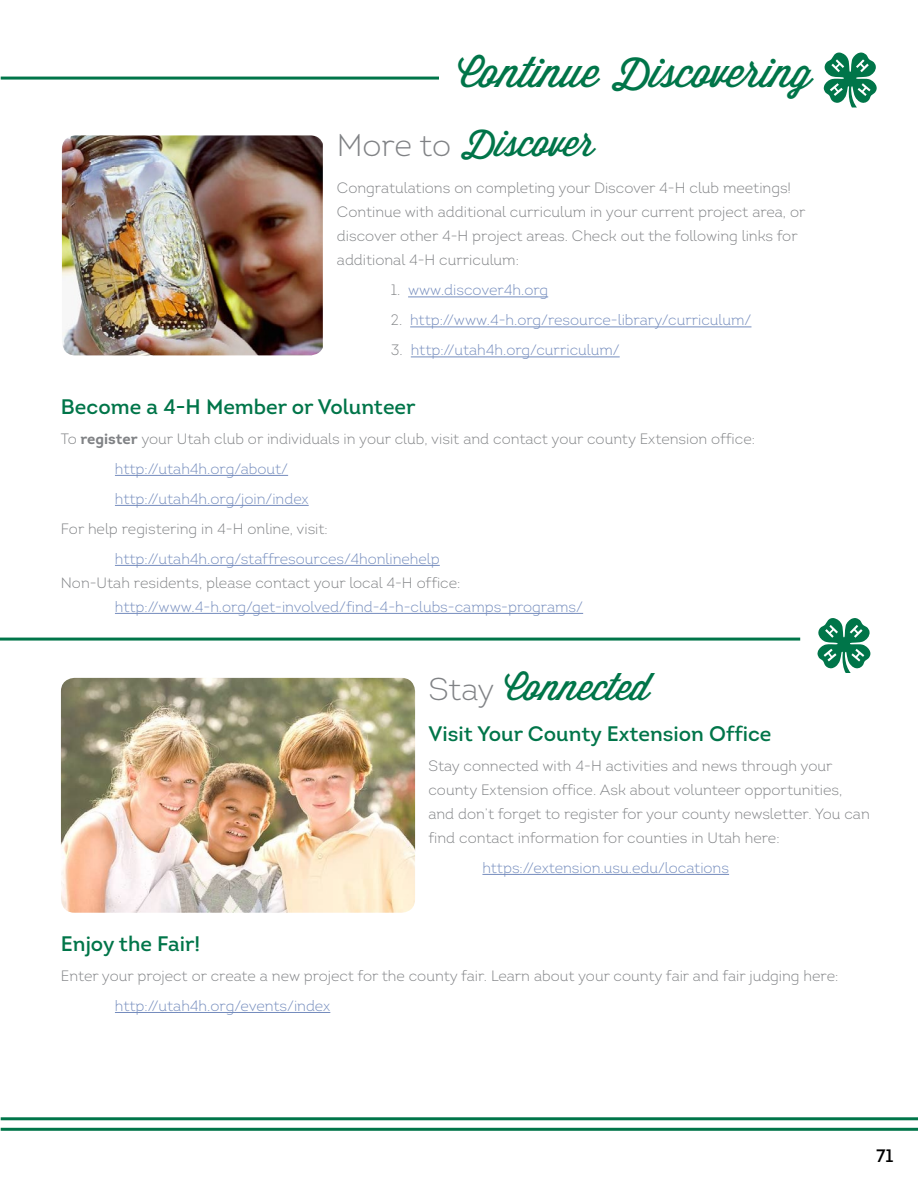
<style>
.page{position:relative;width:918px;height:1188px;background:#fff}
.page>*{position:absolute;margin:0;border:0;box-sizing:border-box;transform-origin:0 0}
.t1{font:42px "Wisdom Script AI";color:#007549}
.t2{font:37.5px "Wisdom Script AI";color:#007549}
.t3{font:21px "Intro";color:#007549}
.t4{font:18px "Intro";color:#000}
.t5{font:300 15px/24px "Intro";color:#808285}
.t6{font:300 15px "Intro";color:#748cbd}
.s1{font-family:"Intro";font-weight:300;font-size:31.5px;color:#808285}
.s2{color:#808285}
.s3{font-weight:700}
</style>
<div class="page">
<hr style="left:1px;top:77px;width:806px;height:3px;background:#007549">
<hr style="left:1px;top:1117px;width:917px;height:3px;background:#007549">
<hr style="left:1px;top:1128px;width:917px;height:3px;background:#007549">
<svg style="left:824px;top:53px;width:53px;height:54px"></svg>
<div style="left:440px;top:67px;width:367px;height:22px;background:#fff"></div>
<img style="left:62px;top:135px;width:261px;height:220px">
<hr style="left:0;top:638px;width:800px;height:3px;background:#007549">
<hr style="left:408px;top:297px;width:140px;height:1px;background:#748cbd">
<hr style="left:410px;top:327px;width:341px;height:1px;background:#748cbd">
<hr style="left:411px;top:357px;width:209px;height:1px;background:#748cbd">
<hr style="left:115px;top:475px;width:173px;height:1px;background:#748cbd">
<hr style="left:115px;top:505px;width:194px;height:1px;background:#748cbd">
<hr style="left:115px;top:565px;width:325px;height:1px;background:#748cbd">
<hr style="left:115px;top:613px;width:468px;height:1px;background:#748cbd">
<hr style="left:482px;top:874px;width:247px;height:1px;background:#748cbd">
<hr style="left:115px;top:1012px;width:215px;height:1px;background:#748cbd">
<svg style="left:818px;top:618px;width:52px;height:55px"></svg>
<img style="left:61px;top:678px;width:354px;height:235px">
<p class="t1" style="left:458px;top:40px;width:356px">Continue Discovering</p>
<p class="t2" style="left:337px;top:114px;width:259px"><span class="s1">More to</span> Discover</p>
<p class="t5" style="left:337px;top:176px;width:456px">Congratulations on completing your Discover 4-H club meetings!</p>
<p class="t5" style="left:337px;top:200px;width:470px">Continue with additional curriculum in your current project area, or</p>
<p class="t5" style="left:337px;top:224px;width:462px">discover other 4-H project areas. Check out the following links for</p>
<p class="t5" style="left:337px;top:248px;width:183px">additional 4-H curriculum:</p>
<p class="t6" style="left:391px;top:281px;width:159px"><span class="s2">1.</span> www.discover4h.org</p>
<p class="t6" style="left:391px;top:311px;width:362px"><span class="s2">2.</span> http://www.4-h.org/resource-library/curriculum/</p>
<p class="t6" style="left:391px;top:341px;width:230px"><span class="s2">3.</span> http://utah4h.org/curriculum/</p>
<p class="t3" style="left:61px;top:394px;width:356px">Become a 4-H Member or Volunteer</p>
<p class="t5" style="left:61px;top:427px;width:695px">To <span class="s3">register</span> your Utah club or individuals in your club, visit and contact your county Extension office:</p>
<p class="t6" style="left:115px;top:459px;width:175px">http://utah4h.org/about/</p>
<p class="t6" style="left:115px;top:489px;width:195px">http://utah4h.org/join/index</p>
<p class="t5" style="left:61px;top:517px;width:268px">For help registering in 4-H online, visit:</p>
<p class="t6" style="left:115px;top:549px;width:326px">http://utah4h.org/staffresources/4honlinehelp</p>
<p class="t5" style="left:61px;top:571px;width:401px">Non-Utah residents, please contact your local 4-H office:</p>
<p class="t6" style="left:115px;top:597px;width:470px">http://www.4-h.org/get-involved/find-4-h-clubs-camps-programs/</p>
<p class="t2" style="left:428px;top:658px;width:223px"><span class="s1">Stay</span> Connected</p>
<p class="t3" style="left:428px;top:721px;width:345px">Visit Your County Extension Office</p>
<p class="t3" style="left:61px;top:931px;width:141px">Enjoy the Fair!</p>
<p class="t5" style="left:428px;top:754px;width:415px">Stay connected with 4-H activities and news through your county Extension office. Ask about volunteer opportunities,</p>
<p class="t5" style="left:428px;top:802px;width:443px">and don’t forget to register for your county newsletter. You can find contact information for counties in Utah here:</p>
<p class="t6" style="left:482px;top:858px;width:248px">https://extension.usu.edu/locations</p>
<p class="t5" style="left:61px;top:964px;width:779px">Enter your project or create a new project for the county fair. Learn about your county fair and fair judging here:</p>
<p class="t6" style="left:115px;top:996px;width:217px">http://utah4h.org/events/index</p>
<p class="t4" style="left:876px;top:1144px;width:19px">71</p>
</div>
